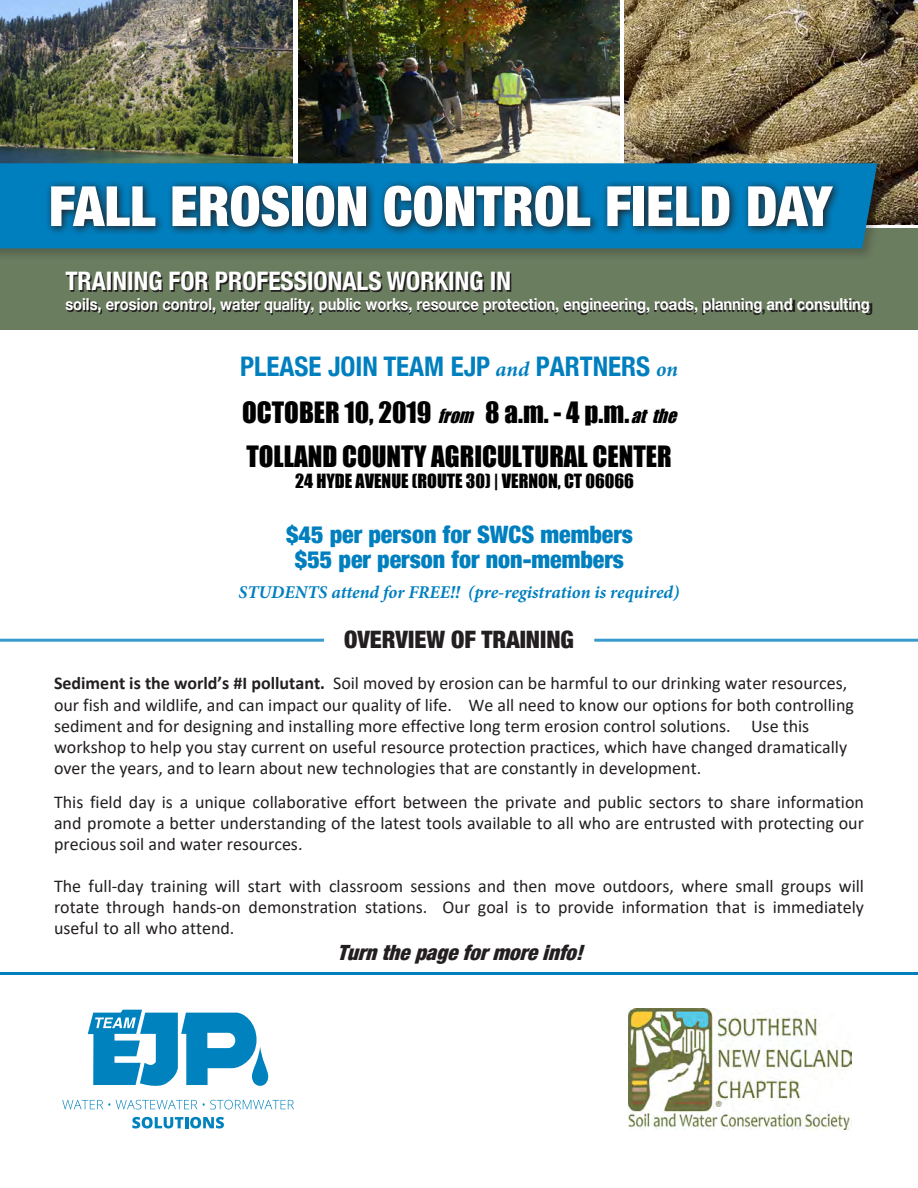
<style>
.page{position:relative;width:918px;height:1188px;background:#fff}
.page>*{position:absolute;margin:0;border:0;box-sizing:border-box;transform-origin:0 0}
.t1{font:900 condensed 55.5px "Helvetica Neue";color:#fff}
.t2{font:27px/43px "Impact";color:#000}
.t3{font:700 condensed 27px "Helvetica Neue";color:#007fbf}
.t4{font:700 condensed 25.5px "Helvetica Neue";color:#fff}
.t5{font:900 condensed 24px/24.9px "Helvetica Neue";color:#007fbf;text-align:center}
.t6{font:900 condensed 24px "Helvetica Neue";color:#231f20}
.t7{font:italic 900 condensed 21px "Helvetica Neue";color:#231f20}
.t8{font:18px/21.3px "Calibri";color:#231f20;text-align:justify}
.t9{font:italic 700 18px "Minion Pro";color:#007fbf}
.t10{font:18px "Impact";color:#000}
.t11{font:700 16.5px "Helvetica Neue";color:#fff;scale:.89 1}
.s1{font-family:"Minion Pro";font-style:italic;font-stretch:normal;font-size:21px}
.s2{font-style:italic;font-size:18px}
.s3{font-weight:700}
</style>
<div class="page">
<div style="left:0;top:228px;width:918px;height:102px;background:#6a7d5f"></div>
<img style="left:624px;top:0;width:294px;height:225px">
<img style="left:298px;top:0;width:321px;height:160px">
<img style="left:0;top:0;width:292px;height:160px">
<hr style="left:0;top:972px;width:918px;height:3px;background:#007fbf">
<img style="left:629px;top:1009px;width:222px;height:121px">
<svg style="left:132px;top:1117px;width:92px;height:11px"></svg>
<svg style="left:62px;top:1100px;width:48px;height:9px"></svg>
<svg style="left:116px;top:1100px;width:81px;height:9px"></svg>
<svg style="left:203px;top:1100px;width:91px;height:9px"></svg>
<svg style="left:88px;top:1010px;width:180px;height:76px"></svg>
<div style="left:0;top:160px;width:890px;height:101px;background:#231f20;opacity:.3"></div>
<div style="left:0;top:163px;width:877px;height:85px;background:#007fbf"></div>
<svg style="left:44px;top:179px;width:798px;height:57px"></svg>
<svg style="left:67px;top:273px;width:805px;height:42px"></svg>
<hr style="left:0;top:639px;width:324px;height:3px;background:#007fbf">
<hr style="left:594px;top:639px;width:324px;height:3px;background:#007fbf">
<p class="t1" style="left:49px;top:161px;width:785px">FALL EROSION CONTROL FIELD DAY</p>
<p class="t4" style="left:65px;top:260px;width:447px">TRAINING FOR PROFESSIONALS WORKING IN</p>
<p class="t11" style="left:65px;top:291px;width:905px">soils, erosion control, water quality, public works, resource protection, engineering, roads, planning and consulting</p>
<h2 class="t3" style="left:240px;top:344px;width:439px">PLEASE JOIN TEAM EJP <span class="s1">and</span> PARTNERS <span class="s1">on</span></h2>
<h2 class="t2" style="left:242px;top:391px;width:442px">OCTOBER 10, 2019 <span class="s2">from</span> 8 a.m. - 4 p.m.<span class="s2">atthe<br></span>TOLLAND COUNTY AGRICULTURAL CENTER</h2>
<p class="t10" style="left:295px;top:467px;width:340px">24 HYDE AVENUE (ROUTE 30) | VERNON, CT 06066</p>
<p class="t5" style="left:286px;top:521px;width:348px">$45 per person for SWCS members $55 per person for non-members</p>
<p class="t9" style="left:239px;top:580px;width:442px">STUDENTS attend for FREE!! (pre-registration is required)</p>
<p class="t6" style="left:344px;top:620px;width:231px">OVERVIEW OF TRAINING</p>
<p class="t8" style="left:54px;top:672px;width:801px;text-align:left"><span class="s3">Sediment is the world’s #I pollutant.</span> Soil moved by erosion can be harmful to our drinking water resources, our fish and wildlife, and can impact our quality of life. We all need to know our options for both controlling sediment and for designing and installing more effective long term erosion control solutions. Use this workshop to help you stay current on useful resource protection practices, which have changed dramatically over the years, and to learn about new technologies that are constantly in development.</p>
<p class="t8" style="left:54px;top:791px;width:812px">This field day is a unique collaborative effort between the private and public sectors to share information and promote a better understanding of the latest tools available to all who are entrusted with protecting our precious soil and water resources.</p>
<p class="t8" style="left:54px;top:875px;width:812px">The full-day training will start with classroom sessions and then move outdoors, where small groups will rotate through hands-on demonstration stations. Our goal is to provide information that is immediately useful to all who attend.</p>
<p class="t7" style="left:337px;top:935px;width:255px">Turnthepageformoreinfo!</p>
</div>
